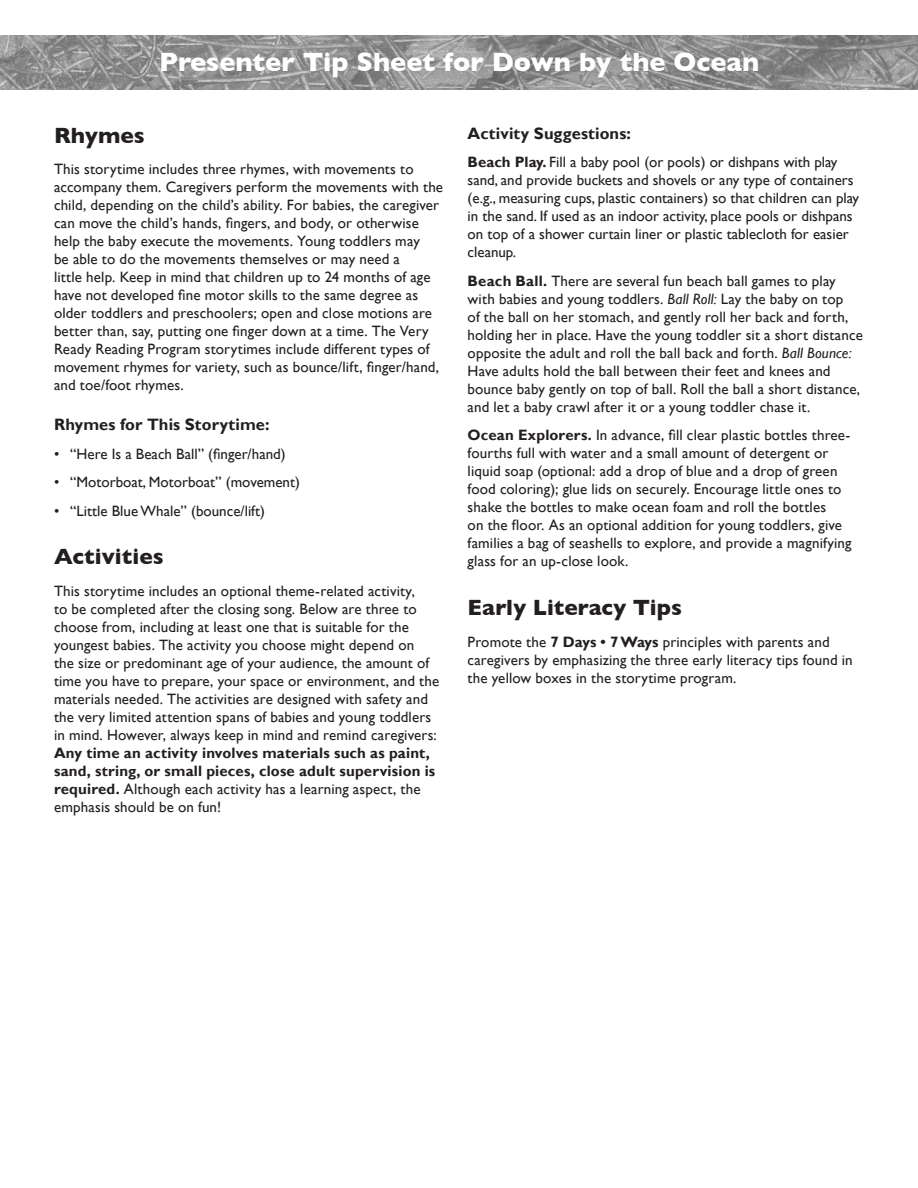
<style>
.page{position:relative;width:918px;height:1188px;background:#fff}
.page>*{position:absolute;margin:0;border:0;box-sizing:border-box;transform-origin:0 0}
.t1{font:700 27px "Gill Sans";color:#fff}
.Large_Header{font:700 22.5px "Gill Sans";color:#231f20}
.Song_Title{font:700 16.5px "Gill Sans";letter-spacing:.005em;color:#231f20}
.Song_Body{font:15px/18px "Gill Sans";letter-spacing:.01em;color:#231f20}
.Indent_list{font:15px "Gill Sans";color:#231f20}
.s1{font-weight:700}
.s2{font-style:italic}
</style>
<div class="page">
<img style="left:0;top:36px;width:918px;height:54px">
<p class="t1" style="left:159px;top:46px;width:602px">Presenter Tip Sheet for Down by the Ocean</p>
<p class="Large_Header" style="left:54px;top:122px;width:92px">Rhymes</p>
<p class="Song_Body" style="left:54px;top:161px;width:391px">This storytime includes three rhymes, with movements to accompany them. Caregivers perform the movements with the child, depending on the child’s ability. For babies, the caregiver can move the child’s hands, fingers, and body, or otherwise help the baby execute the movements. Young toddlers may<br>be able to do the movements themselves or may need a<br>little help. Keep in mind that children up to 24 months of age have not developed fine motor skills to the same degree as older toddlers and preschoolers; open and close motions are better than, say, putting one finger down at a time. The Very Ready Reading Program storytimes include different types of movement rhymes for variety, such as bounce/lift, finger/hand, and toe/foot rhymes.</p>
<p class="Song_Title" style="left:54px;top:415px;width:217px">Rhymes for This Storytime:</p>
<p class="Indent_list" style="left:54px;top:445px;width:233px">• “Here Is a Beach Ball” (finger/hand)</p>
<p class="Indent_list" style="left:54px;top:473px;width:247px">• “Motorboat, Motorboat” (movement)</p>
<p class="Indent_list" style="left:54px;top:502px;width:212px">• “Little Blue Whale” (bounce/lift)</p>
<p class="Large_Header" style="left:54px;top:544px;width:111px">Activities</p>
<p class="Song_Body" style="left:54px;top:582px;width:387px">This storytime includes an optional theme-related activity,<br>to be completed after the closing song. Below are three to choose from, including at least one that is suitable for the youngest babies. The activity you choose might depend on<br>the size or predominant age of your audience, the amount of time you have to prepare, your space or environment, and the materials needed. The activities are designed with safety and the very limited attention spans of babies and young toddlers in mind. However, always keep in mind and remind caregivers:<br><span class="s1">Any time an activity involves materials such as paint, sand, string, or small pieces, close adult supervision is required.</span> Although each activity has a learning aspect, the emphasis should be on fun!</p>
<p class="Song_Title" style="left:468px;top:123px;width:165px">Activity Suggestions:</p>
<p class="Song_Body" style="left:468px;top:154px;width:393px"><span class="s1">Beach Play.</span> Fill a baby pool (or pools) or dishpans with play sand, and provide buckets and shovels or any type of containers (e.g., measuring cups, plastic containers) so that children can play in the sand. If used as an indoor activity, place pools or dishpans on top of a shower curtain liner or plastic tablecloth for easier cleanup.</p>
<p class="Song_Body" style="left:468px;top:272px;width:397px"><span class="s1">Beach Ball.</span> There are several fun beach ball games to play with babies and young toddlers. <span class="s2">Ball Roll:</span> Lay the baby on top<br>of the ball on her stomach, and gently roll her back and forth, holding her in place. Have the young toddler sit a short distance opposite the adult and roll the ball back and forth. <span class="s2">Ball Bounce:<br></span>Have adults hold the ball between their feet and knees and bounce baby gently on top of ball. Roll the ball a short distance, and let a baby crawl after it or a young toddler chase it.</p>
<p class="Song_Body" style="left:468px;top:427px;width:386px"><span class="s1">Ocean Explorers.</span> In advance, fill clear plastic bottles three&shy;fourths full with water and a small amount of detergent or liquid soap (optional: add a drop of blue and a drop of green food coloring); glue lids on securely. Encourage little ones to shake the bottles to make ocean foam and roll the bottles<br>on the floor. As an optional addition for young toddlers, give families a bag of seashells to explore, and provide a magnifying glass for an up-close look.</p>
<p class="Large_Header" style="left:468px;top:594px;width:216px">Early Literacy Tips</p>
<p class="Song_Body" style="left:468px;top:633px;width:387px">Promote the <span class="s1">7 Days • 7 Ways</span> principles with parents and caregivers by emphasizing the three early literacy tips found in the yellow boxes in the storytime program.</p>
</div>
